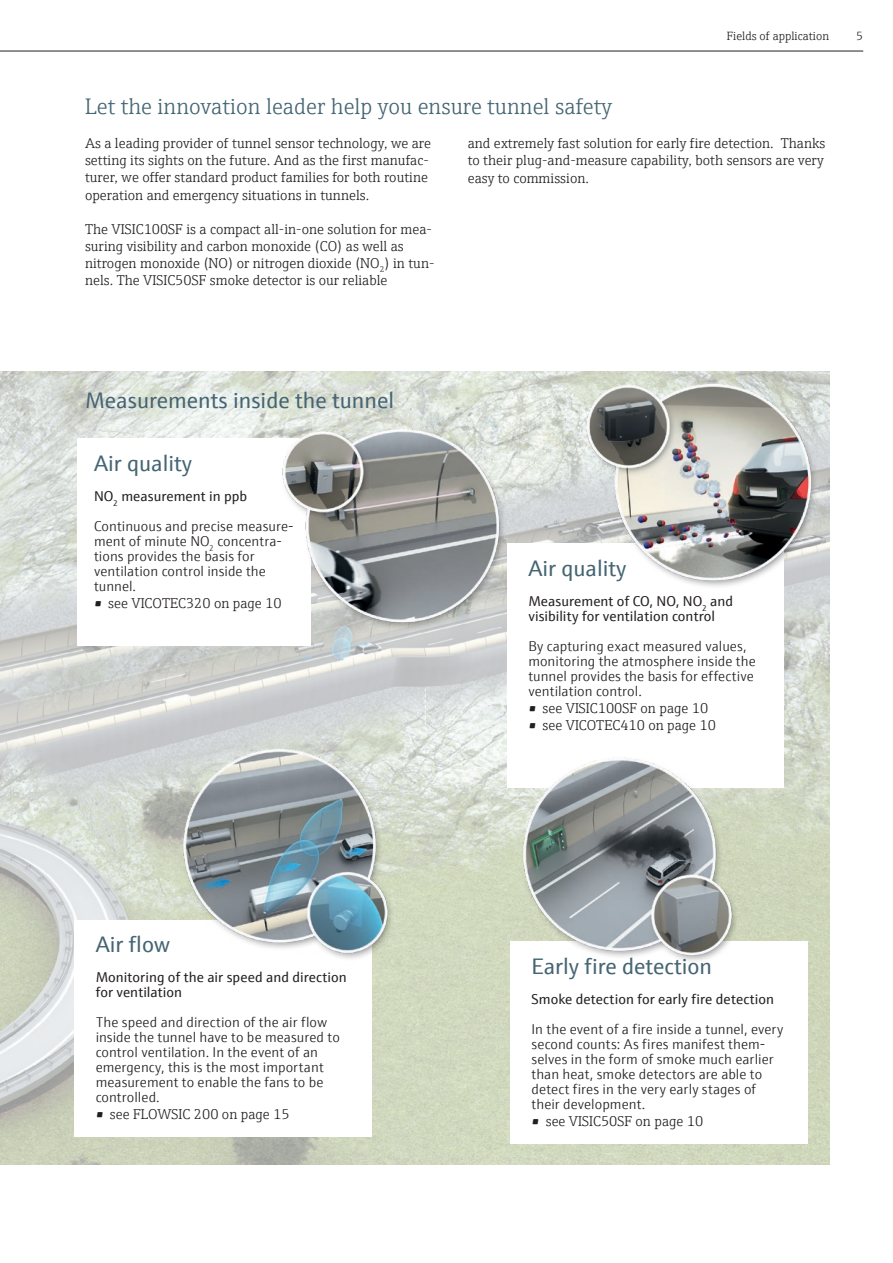
<style>
.page{position:relative;width:893px;height:1263px;background:#fff}
.page>*{position:absolute;margin:0;border:0;box-sizing:border-box;transform-origin:0 0}
.t1{font:22.5px "E+H Sans";color:#456573}
.t2{font:300 22.5px "E+H Serif";color:#456573}
.t3{font:300 14.25px/17px "E+H Serif";color:#231f20}
.t4{font:300 14.25px/15px "E+H Sans";letter-spacing:.005em;color:#231f20}
.t5{font:14.25px/15px "E+H Sans";letter-spacing:.005em;color:#231f20}
.t6{font:300 12px "E+H Serif";color:#231f20}
.s1{font-weight:400}
.s2{font-weight:600}
</style>
<div class="page">
<hr style="left:0;top:51px;width:863px;height:1px;background:#231f20">
<img style="left:0;top:371px;width:829px;height:793px">
<div style="left:74px;top:919px;width:298px;height:217px;background:#fff"></div>
<div style="left:77px;top:438px;width:234px;height:208px;background:#fff"></div>
<div style="left:507px;top:543px;width:276px;height:245px;background:#fff"></div>
<div style="left:510px;top:941px;width:298px;height:202px;background:#fff"></div>
<svg style="left:425px;top:689px;width:1px;height:36px"></svg>
<img style="left:269px;top:421px;width:244px;height:219px">
<img style="left:585px;top:374px;width:244px;height:223px">
<img style="left:510px;top:757px;width:236px;height:205px">
<img style="left:170px;top:736px;width:234px;height:232px">
<p class="t6" style="left:727px;top:27px;width:104px">Fields of application</p>
<h1 class="t2" style="left:85px;top:90px;width:529px">Let the innovation leader help you ensure tunnel safety</h1>
<p class="t3" style="left:85px;top:134px;width:347px">As a leading provider of tunnel sensor technology, we are setting its sights on the future. And as the first manufac&shy;turer, we offer standard product families for both routine operation and emergency situations in tunnels.</p>
<p class="t3" style="left:85px;top:219px;width:351px">The VISIC100SF is a compact all-in-one solution for mea&shy;suring visibility and carbon monoxide (CO) as well as nitrogen monoxide (NO) or nitrogen dioxide (NO<sub>2</sub>) in tun&shy;nels. The VISIC50SF smoke detector is our reliable</p>
<p class="t3" style="left:468px;top:134px;width:359px">and extremely fast solution for early fire detection. Thanks to their plug-and-measure capability, both sensors are very easy to commission.</p>
<p class="t6" style="left:856px;top:27px;width:8px">5</p>
<h1 class="t1" style="left:85px;top:383px;width:310px">Measurements inside the tunnel</h1>
<h1 class="t1" style="left:94px;top:446px;width:99px">Air quality</h1>
<p class="t4" style="left:94px;top:480px;width:201px;line-height:30px"><span class="s1">NO</span><sub>2</sub> <span class="s1">measurement in ppb<br></span>Continuous and precise measure-</p>
<p class="t4" style="left:94px;top:533px;width:190px">ment of minute NO<sub>2</sub> concentra&shy;tions provides the basis for ventilation control inside the tunnel.</p>
<p class="t3" style="left:94px;top:594px;width:189px"><span class="s2">•</span> see VICOTEC320 on page 10</p>
<h1 class="t1" style="left:528px;top:551px;width:99px">Air quality</h1>
<p class="t5" style="left:528px;top:592px;width:206px">Measurement of CO, NO, NO<sub>2</sub> and visibility for ventilation control</p>
<p class="t4" style="left:528px;top:637px;width:229px">By capturing exact measured values, monitoring the atmosphere inside the tunnel provides the basis for effective ventilation control.</p>
<p class="t3" style="left:528px;top:698px;width:181px"><span class="s2">•</span> see VISIC100SF on page 10</p>
<p class="t3" style="left:528px;top:715px;width:189px"><span class="s2">•</span> see VICOTEC410 on page 10</p>
<h1 class="t1" style="left:96px;top:927px;width:76px">Air flow</h1>
<p class="t5" style="left:96px;top:969px;width:253px">Monitoring of the air speed and direction for ventilation</p>
<p class="t4" style="left:96px;top:1014px;width:246px">The speed and direction of the air flow inside the tunnel have to be measured to control ventilation. In the event of an emergency, this is the most important measurement to enable the fans to be controlled.</p>
<p class="t3" style="left:96px;top:1105px;width:195px"><span class="s2">•</span> see FLOWSIC 200 on page 15</p>
<h1 class="t1" style="left:531px;top:949px;width:182px">Early fire detection</h1>
<p class="t5" style="left:531px;top:990px;width:244px">Smoke detection for early fire detection</p>
<p class="t4" style="left:531px;top:1020px;width:253px">In the event of a fire inside a tunnel, every second counts: As fires manifest them&shy;selves in the form of smoke much earlier than heat, smoke detectors are able to detect fires in the very early stages of their development.</p>
<p class="t3" style="left:531px;top:1111px;width:173px"><span class="s2">•</span> see VISIC50SF on page 10</p>
</div>
